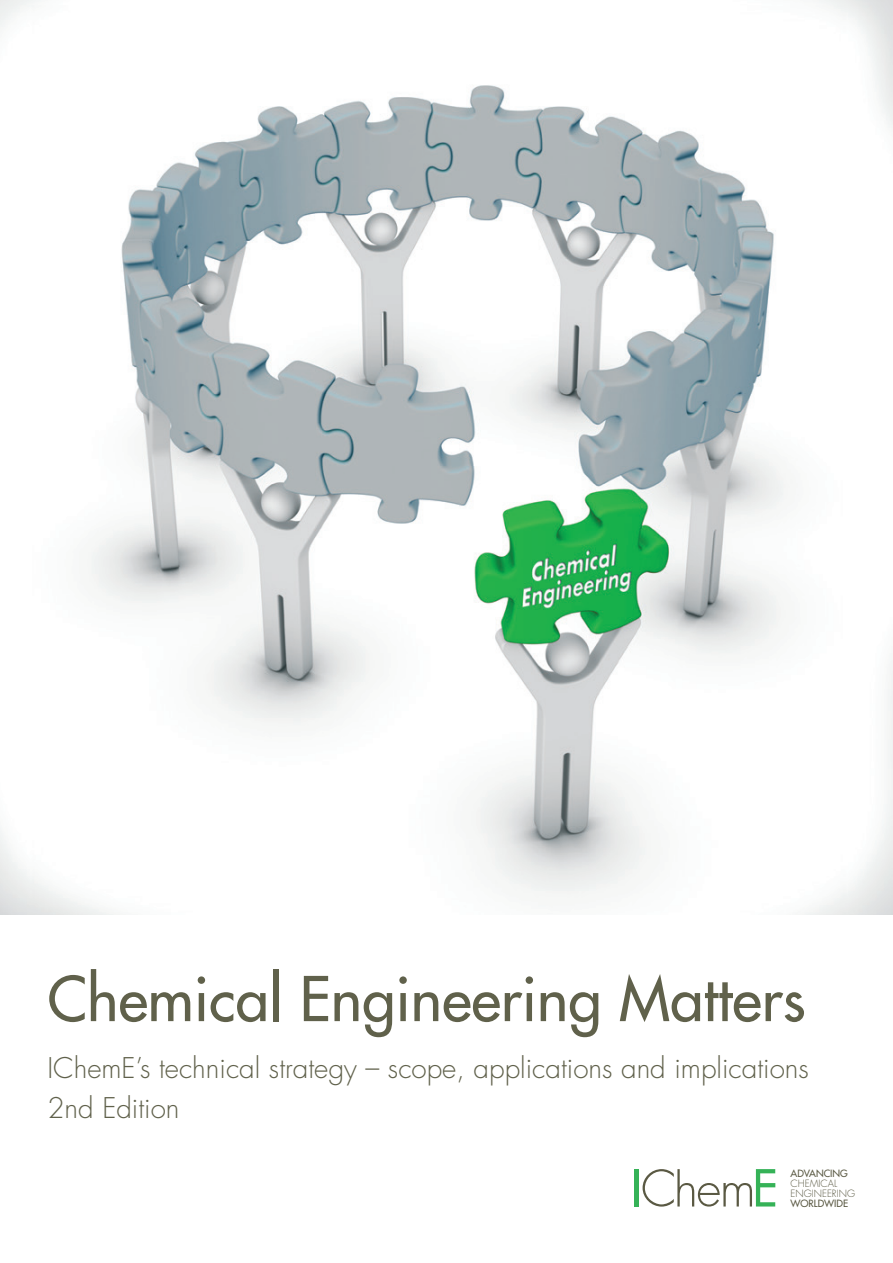
<style>
.page{position:relative;width:893px;height:1263px;background:#fff}
.page>*{position:absolute;margin:0;border:0;box-sizing:border-box;transform-origin:0 0}
.t1{font:500 60px "Futura Std";color:#60614b}
.t2{font:300 27.75px/40px "Futura Std";color:#60614b}
.t3{font:300 9.75px/9.8px "Futura Std";color:#5a5943}
.t4{font:500 9.75px "Futura Std";color:#5a5943}
</style>
<div class="page">
<svg style="left:643px;top:1169px;width:132px;height:37px"></svg>
<hr style="left:635px;top:1169px;width:4px;height:37px;background:#35b257">
<img style="left:0;top:0;width:893px;height:914px">
<h1 class="t1" style="left:47px;top:961px;width:760px">Chemical Engineering Matters</h1>
<p class="t2" style="left:47px;top:1049px;width:763px">IChemE’s technical strategy – scope, applications and implications<br>2nd Edition</p>
<p class="t4" style="left:790px;top:1167px;width:59px">ADVANCING</p>
<p class="t3" style="left:790px;top:1179px;width:66px">CHEMICAL<br>ENGINEERING</p>
<p class="t4" style="left:790px;top:1197px;width:59px">WORLDWIDE</p>
</div>
